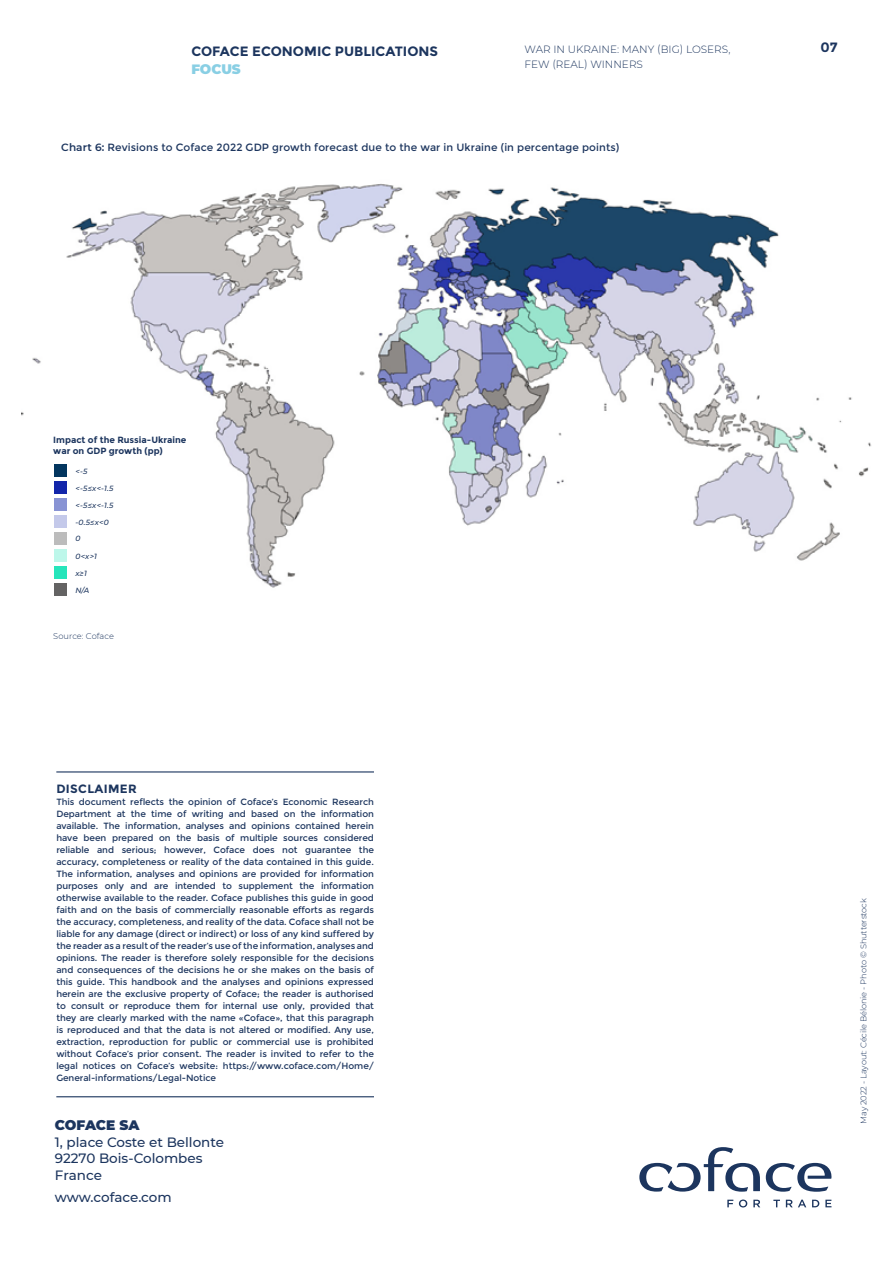
<style>
.page{position:relative;width:893px;height:1263px;background:#fff}
.page>*{position:absolute;margin:0;border:0;box-sizing:border-box;transform-origin:0 0}
.t1{font:900 13.8px "Montserrat";letter-spacing:-.005em;color:#1c355e}
.t2{font:500 13.5px/16.5px "Montserrat";color:#1c355e}
.t3{font:700 13.5px "Montserrat";color:#1c355e}
.t4{font:900 13.5px "Montserrat";letter-spacing:-.005em;color:#89cfe4}
.t5{font:700 12px "Montserrat";letter-spacing:.03em;color:#1c355e}
.t6{font:10.5px "Montserrat";letter-spacing:.01em;color:#1c355e}
.t7{font:300 10.5px/15px "Montserrat";color:#1c355e}
.t8{font:9px/12px "Montserrat";letter-spacing:-.005em;color:#1c355e;text-align:justify}
.t9{font:700 9px/10.8px "Montserrat";color:#1c355e}
.t10{font:300 8.25px "Montserrat";letter-spacing:-.01em;color:#1c355e}
.t11{font:italic 500 7.5px/15.9px "Montserrat";color:#1c355e}
.s1{font-weight:600}
</style>
<div class="page">
<svg style="left:727px;top:1200px;width:6px;height:7px"></svg>
<svg style="left:739px;top:1199px;width:8px;height:8px"></svg>
<svg style="left:753px;top:1200px;width:7px;height:7px"></svg>
<svg style="left:773px;top:1200px;width:7px;height:7px"></svg>
<svg style="left:786px;top:1199px;width:20px;height:8px"></svg>
<svg style="left:812px;top:1200px;width:7px;height:7px"></svg>
<svg style="left:825px;top:1200px;width:6px;height:7px"></svg>
<svg style="left:766px;top:1163px;width:66px;height:29px"></svg>
<svg style="left:639px;top:1147px;width:121px;height:45px"></svg>
<hr style="left:56px;top:771px;width:318px;height:1px;background:#1c355e">
<hr style="left:56px;top:1096px;width:318px;height:1px;background:#1c355e">
<img style="left:21px;top:184px;width:850px;height:412px">
<div style="left:55px;top:464px;width:12px;height:13px;background:#03365f"></div>
<div style="left:55px;top:481px;width:12px;height:13px;background:#1226aa"></div>
<div style="left:55px;top:498px;width:12px;height:13px;background:#8893d4"></div>
<div style="left:55px;top:515px;width:12px;height:13px;background:#c4c9ea"></div>
<div style="left:55px;top:532px;width:12px;height:13px;background:#bcbcbc"></div>
<div style="left:55px;top:549px;width:12px;height:13px;background:#bdf7ea"></div>
<div style="left:55px;top:566px;width:12px;height:13px;background:#26e5bb"></div>
<div style="left:55px;top:583px;width:12px;height:13px;background:#646363"></div>
<h2 class="t3" style="left:191px;top:43px;width:248px">COFACE ECONOMIC PUBLICATIONS</h2>
<h2 class="t4" style="left:191px;top:59px;width:51px">FOCUS</h2>
<p class="t7" style="left:525px;top:41px;width:207px">WAR IN UKRAINE: MANY (BIG) LOSERS,<br>FEW (REAL) WINNERS</p>
<p class="t6" style="left:61px;top:142px;width:559px"><span class="s1">Chart 6:</span> Revisions to Coface 2022 GDP growth forecast due to the war in Ukraine (in percentage points)</p>
<h2 class="t3" style="left:821px;top:40px;width:19px">07</h2>
<p class="t9" style="left:53px;top:434px;width:135px">Impact of the Russia-Ukraine war on GDP growth (pp)</p>
<p class="t11" style="left:75px;top:463px;width:13px">&lt;-5</p>
<p class="t11" style="left:75px;top:480px;width:39px">&lt;-5≤x&lt;-1.5</p>
<p class="t11" style="left:75px;top:497px;width:39px">&lt;-5≤x&lt;-1.5</p>
<p class="t11" style="left:75px;top:514px;width:35px">-0.5≤x&lt;0<br>0</p>
<p class="t11" style="left:75px;top:548px;width:23px">0&lt;x&gt;1</p>
<p class="t11" style="left:75px;top:565px;width:13px">x≥1</p>
<p class="t11" style="left:75px;top:582px;width:15px">N/A</p>
<p class="t10" style="left:53px;top:631px;width:62px">Source: Coface</p>
<h3 class="t5" style="left:56px;top:782px;width:82px">DISCLAIMER</h3>
<p class="t8" style="left:56px;top:796px;width:319px">This document reflects the opinion of Coface’s Economic Research Department at the time of writing and based on the information available. The information, analyses and opinions contained herein have been prepared on the basis of multiple sources considered reliable and serious; however, Coface does not guarantee the accuracy, completeness or reality of the data contained in this guide.<br>The information, analyses and opinions are provided for information purposes only and are intended to supplement the information otherwise available to the reader. Coface publishes this guide in good faith and on the basis of commercially reasonable efforts as regards the accuracy, completeness, and reality of the data. Coface shall not be liable for any damage (direct or indirect) or loss of any kind suffered by the reader as a result of the reader’s use of the information, analyses and opinions. The reader is therefore solely responsible for the decisions and consequences of the decisions he or she makes on the basis of this guide. This handbook and the analyses and opinions expressed herein are the exclusive property of Coface; the reader is authorised to consult or reproduce them for internal use only, provided that they are clearly marked with the name «Coface», that this paragraph is reproduced and that the data is not altered or modified. Any use, extraction, reproduction for public or commercial use is prohibited without Coface’s prior consent. The reader is invited to refer to the legal notices on Coface’s website: https://www.coface.com/Home/ General-informations/Legal-Notice</p>
<h1 class="t1" style="left:55px;top:1115px;width:86px">COFACE SA</h1>
<h2 class="t2" style="left:55px;top:1133px;width:171px">1, place Coste et Bellonte<br>92270 Bois-Colombes<br>France</h2>
<h2 class="t2" style="left:55px;top:1188px;width:118px">www.coface.com</h2>
<p class="t10" style="left:858px;top:1124px;width:227px;rotate:-90deg">May 2022 - Layout: Cécile Bélonie - Photo © Shutterstock</p>
</div>
